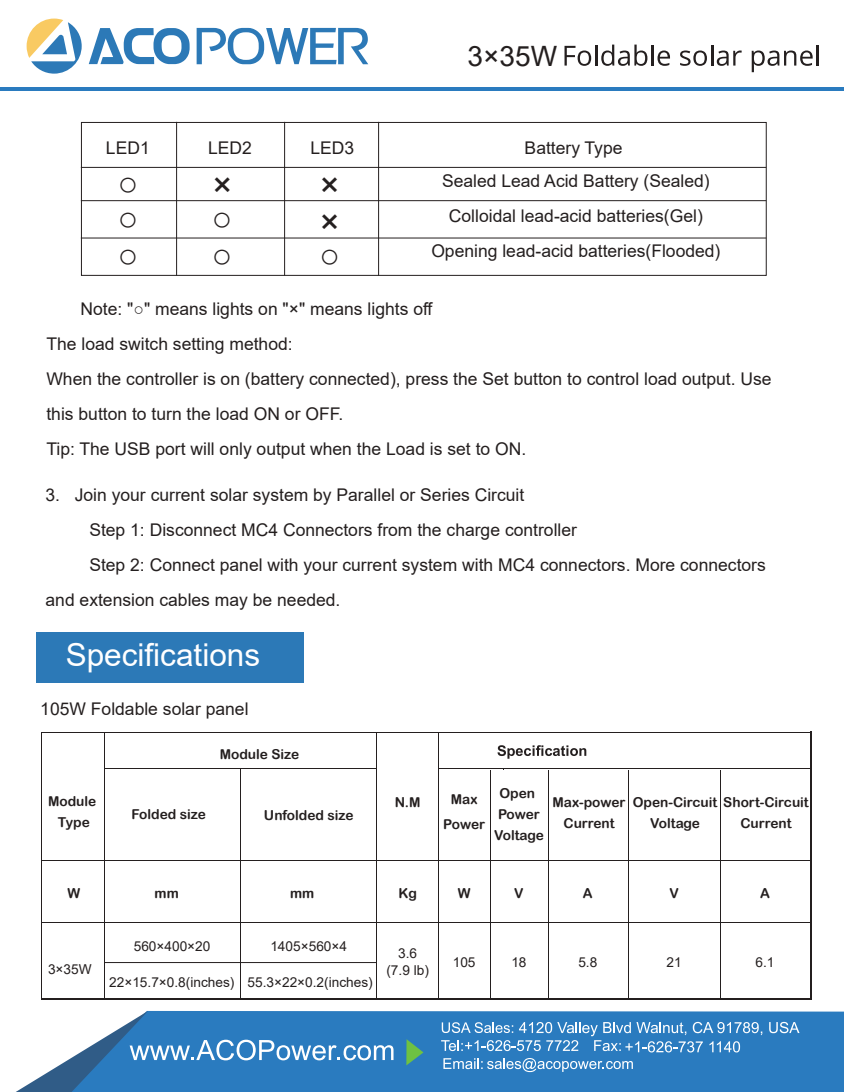
<style>
.page{position:relative;width:844px;height:1092px;background:#fff}
.page>*{position:absolute;margin:0;border:0;box-sizing:border-box;transform-origin:0 0}
.t1{font:35px/36.2px "Arial";color:#241f1f}
.t2{font:31.5px "Arial";color:#fff}
.t3{font:28px "Arial";color:#241f1f}
.t4{font:17.5px/35px "Arial";color:#241f1f;text-align:center}
.t5{font:13.65px/21px "Arial Rounded MT Bold";color:#241f1f;text-align:center}
.t6{font:13.65px/16.4px "Arial";color:#241f1f;text-align:center}
</style>
<div class="page">
<div style="left:393px;top:1011px;width:450px;height:80px;background:#2a7bbf"></div>
<svg style="left:17px;top:1010px;width:376px;height:81px"></svg>
<svg style="left:406px;top:1039px;width:17px;height:26px"></svg>
<hr style="left:0;top:87px;width:843px;height:3px;background:#2a7bbf">
<svg style="left:89px;top:28px;width:101px;height:36px"></svg>
<svg style="left:196px;top:28px;width:172px;height:36px"></svg>
<svg style="left:27px;top:19px;width:55px;height:55px"></svg>
<svg style="left:769px;top:1021px;width:30px;height:12px"></svg>
<svg style="left:441px;top:1021px;width:321px;height:50px;background:#4b8fc9"></svg>
<svg style="left:564px;top:46px;width:27px;height:20px"></svg>
<hr style="left:595px;top:45px;width:2px;height:21px;background:#241f1f">
<svg style="left:601px;top:45px;width:46px;height:21px"></svg>
<hr style="left:651px;top:45px;width:2px;height:21px;background:#241f1f">
<svg style="left:657px;top:50px;width:12px;height:16px"></svg>
<svg style="left:680px;top:50px;width:26px;height:16px"></svg>
<hr style="left:710px;top:45px;width:3px;height:21px;background:#241f1f">
<svg style="left:716px;top:50px;width:25px;height:16px"></svg>
<svg style="left:751px;top:50px;width:61px;height:22px"></svg>
<hr style="left:816px;top:45px;width:2px;height:21px;background:#241f1f">
<div style="left:81px;top:122px;width:685px;height:154px;border:1px solid #241f1f"></div>
<hr style="left:81px;top:167px;width:685px;height:1px;background:#241f1f">
<hr style="left:81px;top:200px;width:685px;height:1px;background:#241f1f">
<hr style="left:81px;top:237px;width:685px;height:1px;background:#241f1f">
<hr style="left:176px;top:122px;width:1px;height:154px;background:#241f1f">
<hr style="left:284px;top:122px;width:1px;height:154px;background:#241f1f">
<hr style="left:378px;top:122px;width:1px;height:154px;background:#241f1f">
<div style="left:36px;top:632px;width:267px;height:51px;background:#2c79b7"></div>
<svg style="left:497px;top:745px;width:89px;height:13px"></svg>
<hr style="left:42px;top:731px;width:69px;height:1px;background:#241f1f">
<hr style="left:112px;top:731px;width:342px;height:1px;background:#241f1f">
<hr style="left:403px;top:731px;width:407px;height:1px;background:#241f1f">
<hr style="left:41px;top:732px;width:1px;height:37px;background:#241f1f">
<hr style="left:438px;top:732px;width:1px;height:267px;background:#241f1f">
<hr style="left:41px;top:770px;width:1px;height:90px;background:#241f1f">
<hr style="left:376px;top:732px;width:1px;height:267px;background:#241f1f">
<hr style="left:240px;top:769px;width:1px;height:230px;background:#241f1f">
<hr style="left:104px;top:732px;width:1px;height:267px;background:#241f1f">
<hr style="left:489px;top:770px;width:1px;height:229px;background:#241f1f">
<hr style="left:548px;top:770px;width:1px;height:229px;background:#241f1f">
<hr style="left:627px;top:770px;width:1px;height:229px;background:#241f1f">
<hr style="left:719px;top:770px;width:1px;height:229px;background:#241f1f">
<hr style="left:810px;top:731px;width:1px;height:129px;background:#241f1f">
<hr style="left:42px;top:860px;width:768px;height:1px;background:#241f1f">
<hr style="left:438px;top:768px;width:373px;height:1px;background:#241f1f">
<hr style="left:104px;top:768px;width:273px;height:1px;background:#241f1f">
<hr style="left:41px;top:861px;width:1px;height:60px;background:#241f1f">
<hr style="left:810px;top:861px;width:1px;height:60px;background:#241f1f">
<hr style="left:42px;top:921px;width:768px;height:1px;background:#241f1f">
<hr style="left:41px;top:922px;width:1px;height:76px;background:#241f1f">
<hr style="left:42px;top:998px;width:768px;height:2px;background:#241f1f">
<hr style="left:810px;top:922px;width:1px;height:76px;background:#241f1f">
<hr style="left:104px;top:962px;width:272px;height:1px;background:#241f1f">
<h3 class="t3" style="left:467px;top:37px;width:91px">3×35W</h3>
<p class="t4" style="left:106px;top:130px;width:45px">LED1</p>
<p class="t4" style="left:208px;top:130px;width:45px">LED2</p>
<p class="t4" style="left:310px;top:130px;width:45px">LED3</p>
<p class="t4" style="left:524px;top:130px;width:99px">Battery Type</p>
<h1 class="t1" style="left:118px;top:166px;width:116px">○ ×</h1>
<h1 class="t1" style="left:319px;top:166px;width:22px">×</h1>
<h1 class="t1" style="left:118px;top:200px;width:23px">○</h1>
<h1 class="t1" style="left:319px;top:203px;width:22px">×</h1>
<h1 class="t1" style="left:118px;top:236px;width:23px">○</h1>
<p class="t4" style="left:431px;top:163px;width:290px">Sealed Lead Acid Battery (Sealed)<br>Colloidal lead-acid batteries(Gel)<br>Opening lead-acid batteries(Flooded)</p>
<h1 class="t1" style="left:211px;top:200px;width:23px">○ ○</h1>
<h1 class="t1" style="left:319px;top:236px;width:23px">○</h1>
<p class="t4" style="left:46px;top:291px;width:726px;text-align:left;text-indent:34px">Note: "○" means lights on "×" means lights off<br>The load switch setting method:<br>When the controller is on (battery connected), press the Set button to control load output. Use this button to turn the load ON or OFF.<br>Tip: The USB port will only output when the Load is set to ON.</p>
<p class="t4" style="left:46px;top:476px;width:480px">3. Join your current solar system by Parallel or Series Circuit</p>
<p class="t4" style="left:89px;top:511px;width:489px">Step 1: Disconnect MC4 Connectors from the charge controller</p>
<p class="t4" style="left:89px;top:546px;width:677px">Step 2: Connect panel with your current system with MC4 connectors. More connectors</p>
<p class="t4" style="left:46px;top:581px;width:296px">and extension cables may be needed.</p>
<h2 class="t2" style="left:66px;top:633px;width:196px">Specifications</h2>
<p class="t4" style="left:40px;top:691px;width:210px">105W Foldable solar panel</p>
<p class="t5" style="left:48px;top:790px;width:50px">Module<br>Type</p>
<p class="t5" style="left:220px;top:743px;width:81px">Module Size</p>
<p class="t5" style="left:443px;top:786px;width:43px;line-height:24.5px">Max<br>Power</p>
<p class="t5" style="left:494px;top:782px;width:51px">Open<br>Power<br>Voltage</p>
<p class="t5" style="left:395px;top:791px;width:27px">N.M</p>
<p class="t5" style="left:131px;top:803px;width:76px">Folded size</p>
<p class="t5" style="left:552px;top:791px;width:74px">Max-power<br>Current</p>
<p class="t5" style="left:650px;top:791px;width:160px;text-align:left;text-indent:-17px">Open-Circuit Short-Circuit<br>Voltage</p>
<p class="t5" style="left:264px;top:804px;width:91px">Unfolded size</p>
<p class="t5" style="left:740px;top:812px;width:52px">Current</p>
<p class="t5" style="left:67px;top:882px;width:14px">W</p>
<p class="t5" style="left:154px;top:882px;width:26px">mm</p>
<p class="t5" style="left:290px;top:882px;width:26px">mm</p>
<p class="t5" style="left:398px;top:882px;width:20px">Kg</p>
<p class="t5" style="left:457px;top:882px;width:14px">W</p>
<p class="t5" style="left:514px;top:882px;width:11px">V</p>
<p class="t5" style="left:583px;top:882px;width:11px">A</p>
<p class="t5" style="left:669px;top:882px;width:11px">V</p>
<p class="t5" style="left:759px;top:882px;width:11px">A</p>
<p class="t6" style="left:48px;top:960px;width:45px">3×35W</p>
<p class="t6" style="left:134px;top:937px;width:78px">560×400×20</p>
<p class="t6" style="left:109px;top:973px;width:127px">22×15.7×0.8(inches)</p>
<p class="t6" style="left:270px;top:937px;width:78px">1405×560×4</p>
<p class="t6" style="left:247px;top:973px;width:127px">55.3×22×0.2(inches)</p>
<p class="t6" style="left:386px;top:945px;width:44px">3.6 (7.9 lb)</p>
<p class="t6" style="left:452px;top:953px;width:24px">105</p>
<p class="t6" style="left:511px;top:953px;width:17px">18</p>
<p class="t6" style="left:578px;top:953px;width:20px">5.8</p>
<p class="t6" style="left:666px;top:953px;width:17px">21</p>
<p class="t6" style="left:755px;top:953px;width:20px">6.1</p>
</div>
